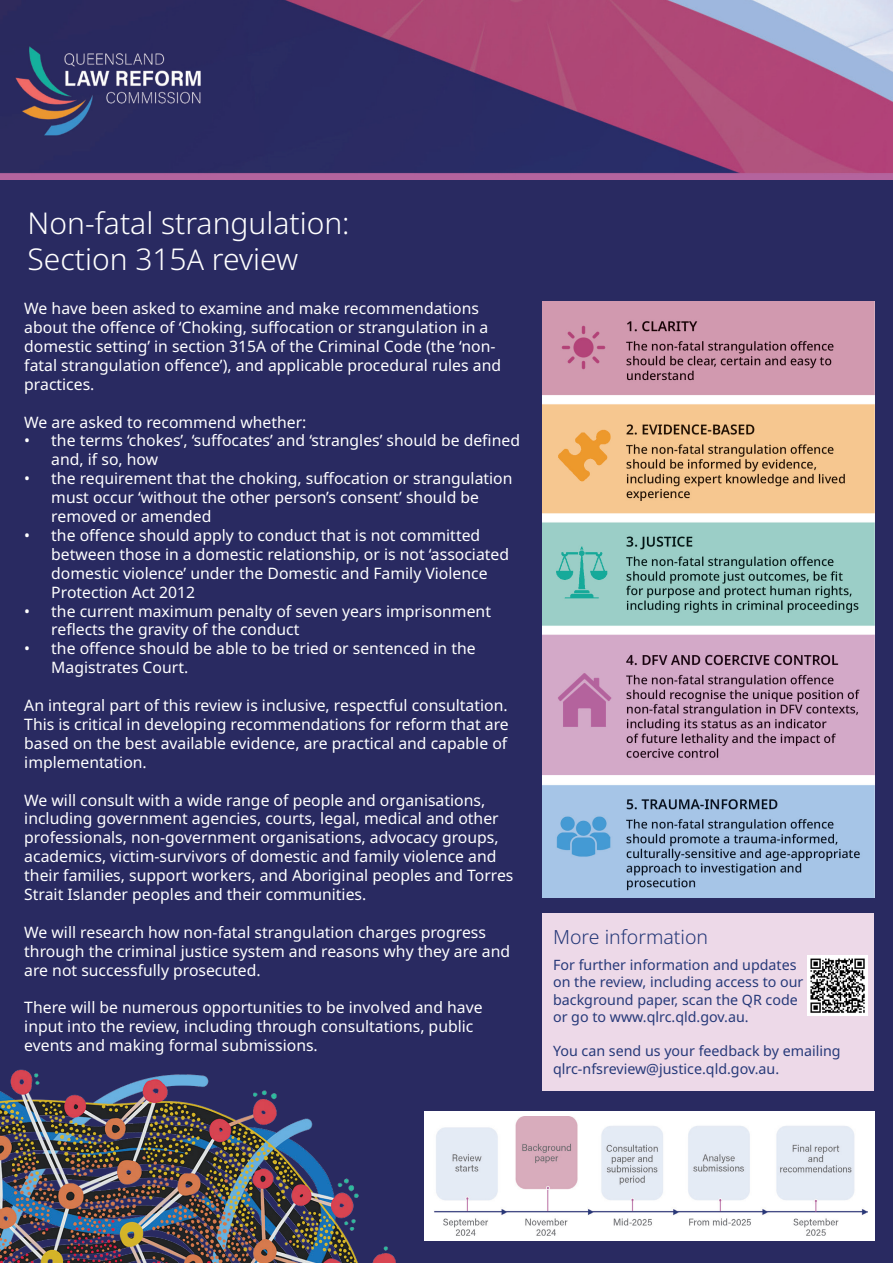
<style>
.page{position:relative;width:893px;height:1263px;background:#fff}
.page>*{position:absolute;margin:0;border:0;box-sizing:border-box;transform-origin:0 0}
.t1{font:300 30px/36px "Noto Sans";color:#fff}
.t2{font:300 19.5px "Noto Sans";color:#263979}
.t3{font:15.75px/18.9px "Noto Sans";color:#fff}
.t4{font:14.25px/17.1px "Noto Sans";color:#263979}
.s1{font-size:28.5px}
</style>
<div class="page">
<div style="left:0;top:178px;width:893px;height:1085px;background:#292a61"></div>
<img style="left:0;top:0;width:893px;height:179px">
<div style="left:424px;top:1111px;width:450px;height:130px;background:#fff"></div>
<img style="left:434px;top:1116px;width:433px;height:120px">
<img style="left:542px;top:301px;width:332px;height:596px">
<div style="left:542px;top:914px;width:331px;height:177px;background:#edd9e8"></div>
<img style="left:808px;top:956px;width:60px;height:59px">
<img style="left:0;top:1069px;width:396px;height:194px">
<p class="t1" style="left:28px;top:206px;width:323px">Non-fatal strangulation:<br>Section 315<span class="s1">A</span> review</p>
<p class="t3" style="left:24px;top:299px;width:478px">We have been asked to examine and make recommendations about the offence of ‘Choking, suffocation or strangulation in a domestic setting’ in section 315A of the Criminal Code (the ‘non&shy;fatal strangulation offence’), and applicable procedural rules and practices.</p>
<p class="t3" style="left:24px;top:413px;width:284px">We are asked to recommend whether:</p>
<p class="t3" style="left:51px;top:431px;width:470px;text-indent:-27px">• the terms ‘chokes’, ‘suffocates’ and ‘strangles’ should be defined and, if so, how</p>
<p class="t3" style="left:51px;top:469px;width:463px;text-indent:-27px">• the requirement that the choking, suffocation or strangulation must occur ‘without the other person’s consent’ should be removed or amended</p>
<p class="t3" style="left:51px;top:526px;width:459px;text-indent:-27px">• the offence should apply to conduct that is not committed between those in a domestic relationship, or is not ‘associated domestic violence’ under the Domestic and Family Violence Protection Act 2012</p>
<p class="t3" style="left:51px;top:602px;width:441px;text-indent:-27px">• the current maximum penalty of seven years imprisonment reflects the gravity of the conduct</p>
<p class="t3" style="left:51px;top:639px;width:426px;text-indent:-27px">• the offence should be able to be tried or sentenced in the<br>Magistrates Court.</p>
<p class="t3" style="left:24px;top:696px;width:486px;text-align:justify">An integral part of this review is inclusive, respectful consultation.<br>This is critical in developing recommendations for reform that are based on the best available evidence, are practical and capable of implementation.</p>
<p class="t3" style="left:24px;top:791px;width:491px">We will consult with a wide range of people and organisations, including government agencies, courts, legal, medical and other professionals, non-government organisations, advocacy groups, academics, victim-survivors of domestic and family violence and their families, support workers, and Aboriginal peoples and Torres Strait Islander peoples and their communities.</p>
<p class="t3" style="left:24px;top:923px;width:487px">We will research how non-fatal strangulation charges progress through the criminal justice system and reasons why they are and are not successfully prosecuted.</p>
<p class="t3" style="left:24px;top:998px;width:460px">There will be numerous opportunities to be involved and have input into the review, including through consultations, public events and making formal submissions.</p>
<p class="t2" style="left:553px;top:925px;width:157px">More information</p>
<p class="t4" style="left:553px;top:957px;width:252px">For further information and updates on the review, including access to our background paper, scan the QR code or go to www.qlrc.qld.gov.au.</p>
<p class="t4" style="left:553px;top:1042px;width:289px;line-height:18px">You can send us your feedback by emailing qlrc-nfsreview@justice.qld.gov.au.</p>
</div>
